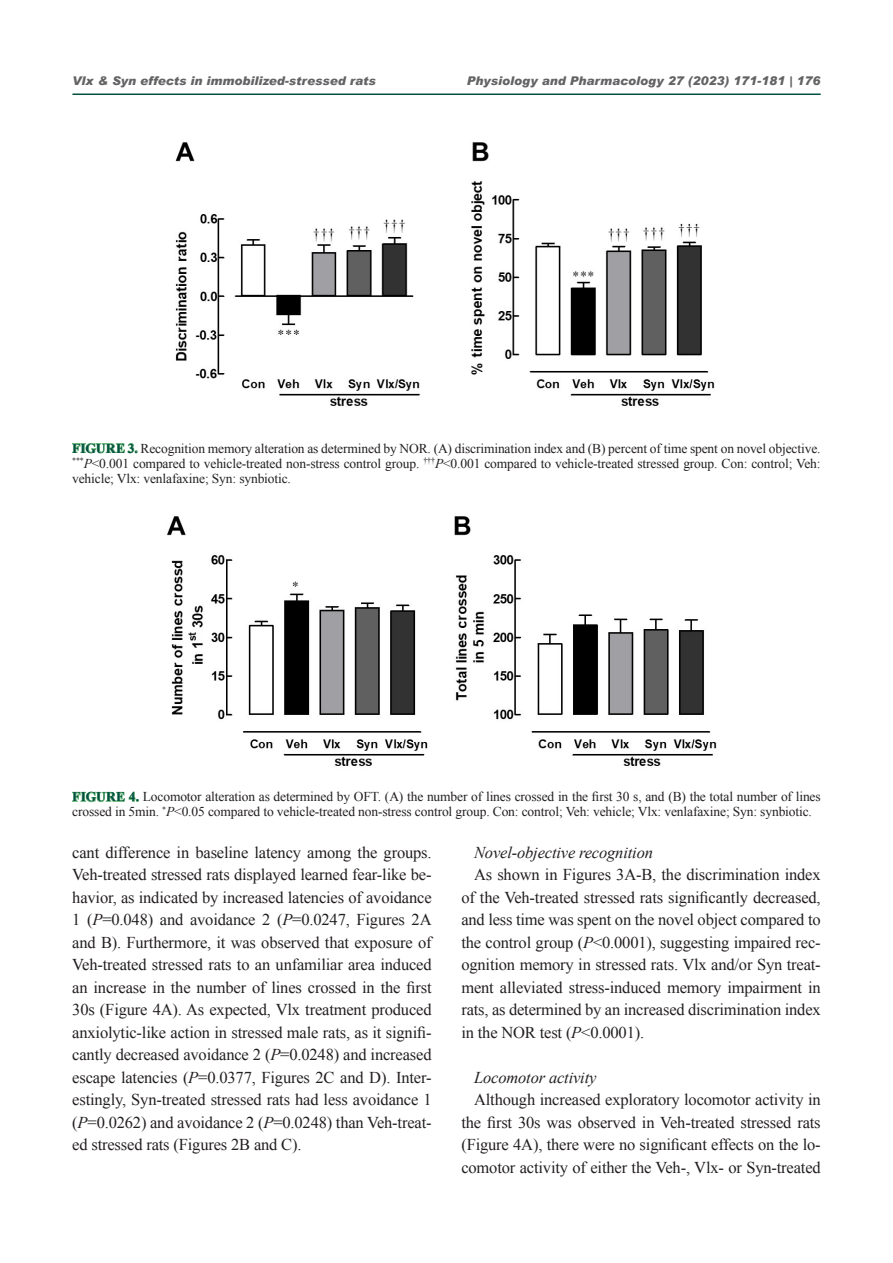
<style>
.page{position:relative;width:893px;height:1263px;background:#fff}
.page>*{position:absolute;margin:0;border:0;box-sizing:border-box;transform-origin:0 0}
.new_mant_style{font:16.5px/22.5px "Times New Roman";letter-spacing:-.01em;color:#231f20;text-align:justify}
.new_mant_style-2{font:italic 16.5px "Times New Roman";letter-spacing:-.01em;color:#231f20}
.matn_ok{font:13.5px/15px "Times New Roman";letter-spacing:-.01em;color:#231f20;text-align:justify}
.titr{font:italic 900 12px "Arial";color:#636366}
.s1{font-weight:700;color:#73bf80}
.s2{font-style:italic}
</style>
<div class="page">
<hr style="left:72px;top:94px;width:749px;height:1px;background:#034f41">
<img style="left:175px;top:142px;width:540px;height:264px">
<img style="left:166px;top:516px;width:551px;height:250px">
<p class="titr" style="left:72px;top:74px;width:305px">Vlx &amp; Syn effects in immobilized-stressed rats</p>
<p class="titr" style="left:467px;top:74px;width:355px">Physiology and Pharmacology 27 (2023) 171-181 | 176</p>
<p class="matn_ok" style="left:72px;top:440px;width:750px"><span class="s1">FIGURE 3.</span> Recognition memory alteration as determined by NOR. (A) discrimination index and (B) percent of time spent on novel objective. <sup>***</sup><span class="s2">P</span>&lt;0.001 compared to vehicle-treated non-stress control group. <sup>†††</sup><span class="s2">P</span>&lt;0.001 compared to vehicle-treated stressed group. Con: control; Veh: vehicle; Vlx: venlafaxine; Syn: synbiotic.</p>
<p class="matn_ok" style="left:72px;top:789px;width:750px"><span class="s1">FIGURE 4.</span> Locomotor alteration as determined by OFT. (A) the number of lines crossed in the first 30 s, and (B) the total number of lines crossed in 5min. <sup>*</sup><span class="s2">P</span>&lt;0.05 compared to vehicle-treated non-stress control group. Con: control; Veh: vehicle; Vlx: venlafaxine; Syn: synbiotic.</p>
<p class="new_mant_style" style="left:72px;top:840px;width:361px">cant difference in baseline latency among the groups.<br>Veh-treated stressed rats displayed learned fear-like be&shy;havior, as indicated by increased latencies of avoidance 1 (<span class="s2">P</span>=0.048) and avoidance 2 (<span class="s2">P</span>=0.0247, Figures 2A and B). Furthermore, it was observed that exposure of Veh-treated stressed rats to an unfamiliar area induced an increase in the number of lines crossed in the first 30s (Figure 4A). As expected, Vlx treatment produced anxiolytic-like action in stressed male rats, as it signifi&shy;cantly decreased avoidance 2 (<span class="s2">P</span>=0.0248) and increased escape latencies (<span class="s2">P</span>=0.0377, Figures 2C and D). Inter&shy;estingly, Syn-treated stressed rats had less avoidance 1 (<span class="s2">P</span>=0.0262) and avoidance 2 (<span class="s2">P</span>=0.0248) than Veh-treat&shy;ed stressed rats (Figures 2B and C).</p>
<p class="new_mant_style-2" style="left:474px;top:841px;width:180px">Novel-objective recognition</p>
<p class="new_mant_style" style="left:461px;top:863px;width:361px;text-indent:13px">As shown in Figures 3A-B, the discrimination index of the Veh-treated stressed rats significantly decreased, and less time was spent on the novel object compared to the control group (<span class="s2">P</span>&lt;0.0001), suggesting impaired rec&shy;ognition memory in stressed rats. Vlx and/or Syn treat&shy;ment alleviated stress-induced memory impairment in rats, as determined by an increased discrimination index in the NOR test (<span class="s2">P</span>&lt;0.0001).</p>
<p class="new_mant_style-2" style="left:474px;top:1066px;width:124px">Locomotor activity</p>
<p class="new_mant_style" style="left:461px;top:1088px;width:361px;text-indent:13px">Although increased exploratory locomotor activity in the first 30s was observed in Veh-treated stressed rats (Figure 4A), there were no significant effects on the lo&shy;comotor activity of either the Veh-, Vlx- or Syn-treated</p>
</div>
